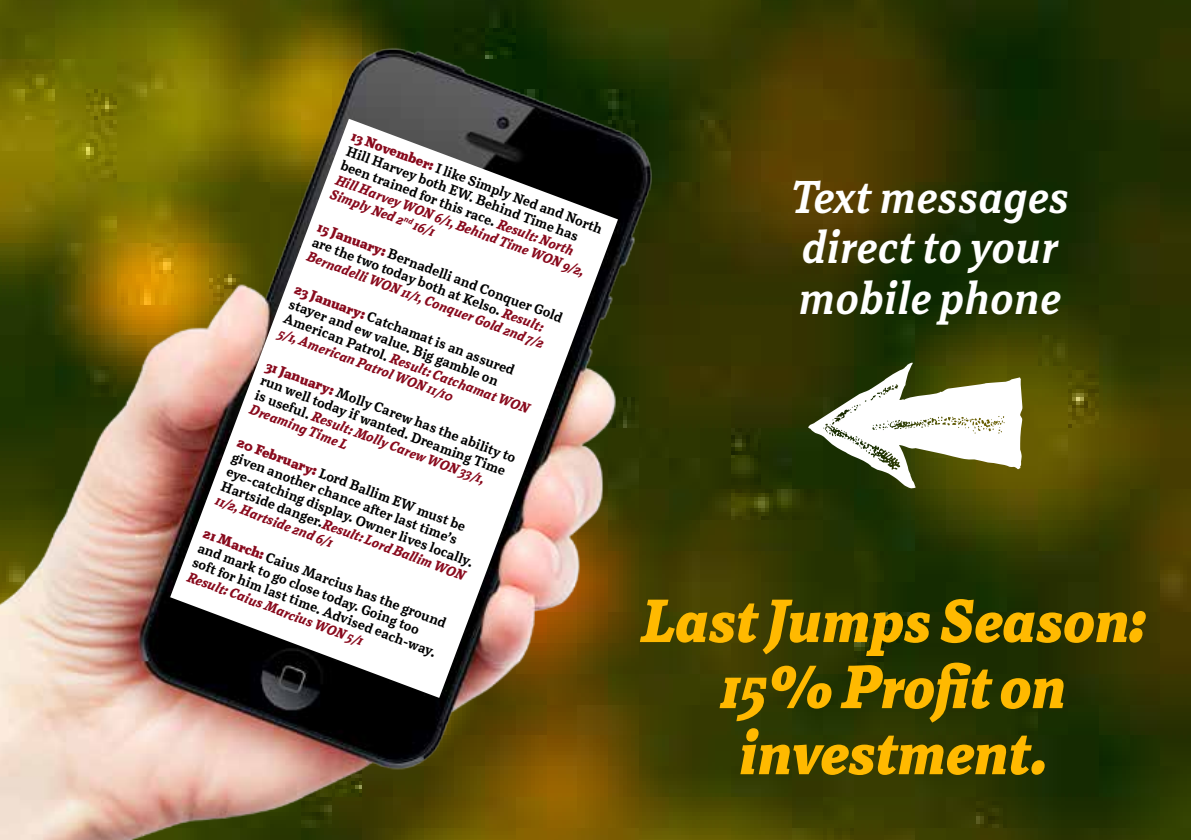
<style>
.page{position:relative;width:1191px;height:840px;background:#fff}
.page>*{position:absolute;margin:0;border:0;box-sizing:border-box;transform-origin:0 0}
.t1{font:138px "Triump Rg Extras";color:#fff}
.t2{font:italic 900 60px/66px "Rail";letter-spacing:-.01em;color:#ffb900;text-align:center}
.t3{font:italic 700 46px/50.6px "Rail";color:#fff}
.t4{font:700 14px/15.6px "Rail";color:#000}
.t5{font:italic 800 14px "Rail";color:#890a1d}
.s1{font-weight:900;color:#890a1d}
.s2{font-weight:800;font-style:italic;color:#890a1d}
</style>
<div class="page">
<img style="left:0;top:0;width:1191px;height:839px">
<img style="left:0;top:39px;width:665px;height:800px">
<svg style="left:170px;top:119px;width:448px;height:578px"></svg>
<svg style="left:403px;top:217px;width:11px;height:7px"></svg>
<p class="t4" style="left:355px;top:127px;width:268px;rotate:21deg"><span class="s1">13 November:</span> I like Simply Ned and North Hill Harvey both EW. Behind Time has been trained for this race. <span class="s2">Result: North Hill Harvey WON 6/1, Behind Time WON 9/2, Simply Ned 2</span></p>
<p class="t5" style="left:417px;top:216px;width:23px;rotate:21deg">16/1</p>
<p class="t4" style="left:321px;top:218px;width:262px;rotate:21deg"><span class="s1">15 January:</span> Bernadelli and Conquer Gold are the two today both at Kelso. <span class="s2">Result:<br>Bernadelli WON 11/1, Conquer Gold 2nd 7/2</span></p>
<p class="t4" style="left:298px;top:280px;width:263px;rotate:21deg"><span class="s1">23 January:</span> Catchamat is an assured stayer and ew value. Big gamble on<br>American Patrol. <span class="s2">Result: Catchamat WON</span></p>
<p class="t5" style="left:282px;top:322px;width:187px;rotate:21deg">5/1, American Patrol WON 11/10</p>
<p class="t4" style="left:270px;top:356px;width:267px;rotate:21deg"><span class="s1">31 January:</span> Molly Carew has the ability to run well today if wanted. Dreaming Time is useful. <span class="s2">Result: Molly Carew WON 33/1, Dreaming Time L</span></p>
<p class="t4" style="left:241px;top:433px;width:264px;rotate:21deg"><span class="s1">20 February:</span> Lord Ballim EW must be given another chance after last time’s eye-catching display. Owner lives locally.<br>Hartside danger.<span class="s2">Result: Lord Ballim WON</span></p>
<p class="t5" style="left:220px;top:490px;width:125px;rotate:21deg">11/2, Hartside 2nd 6/1</p>
<p class="t4" style="left:207px;top:524px;width:261px;rotate:21deg"><span class="s1">21 March:</span> Caius Marcius has the ground and mark to go close today. Going too soft for him last time. Advised each-way.</p>
<p class="t5" style="left:191px;top:566px;width:188px;rotate:21deg">Result: Caius Marcius WON 5/1</p>
<h3 class="t3" style="left:790px;top:171px;width:280px">Text messages direct to your mobile phone</h3>
<h1 class="t1" style="left:794px;top:324px;width:278px">0↲</h1>
<h2 class="t2" style="left:641px;top:589px;width:506px">Last Jumps Season:<br>15% Profit on investment.</h2>
</div>
